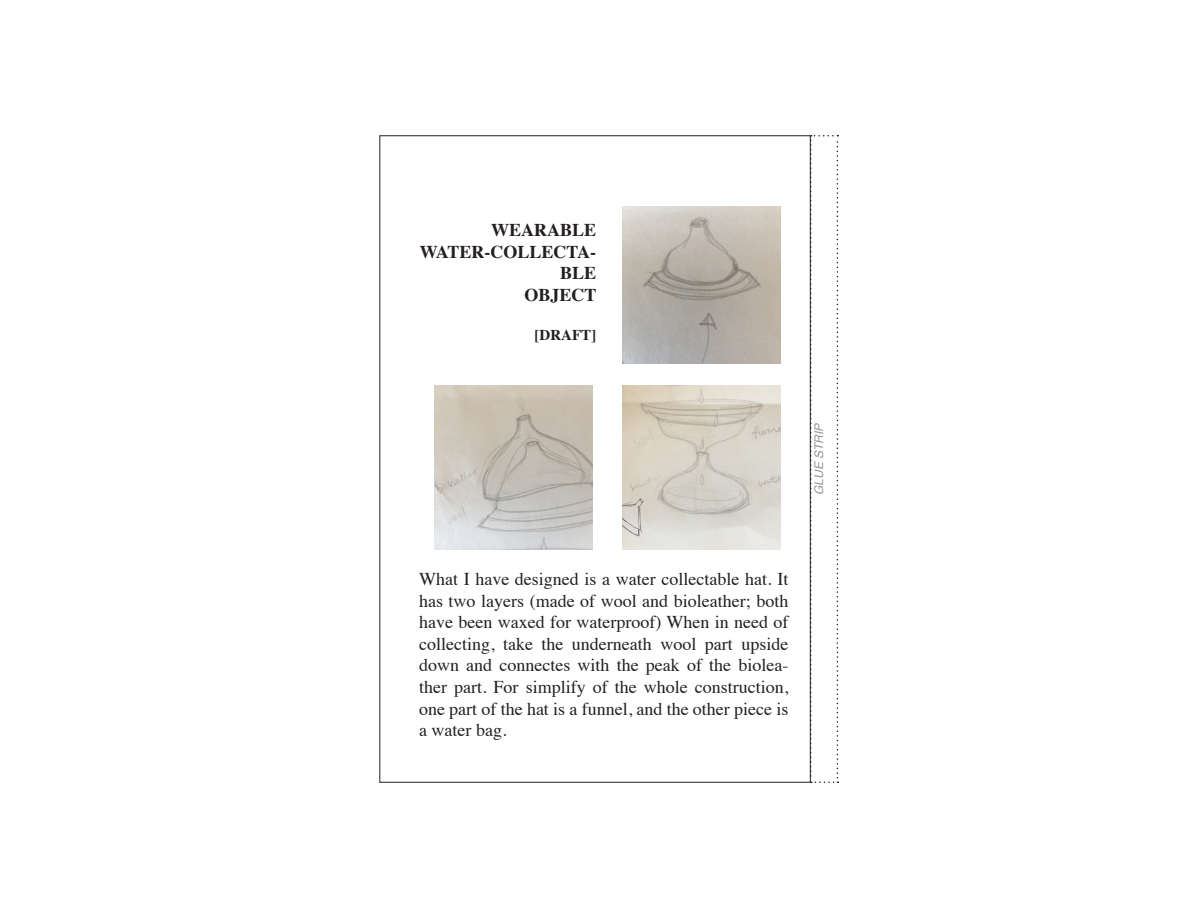
<style>
.page{position:relative;width:1188px;height:918px;background:#fff}
.page>*{position:absolute;margin:0;border:0;box-sizing:border-box;transform-origin:0 0}
.t1{font:18px/21.6px "Times";color:#231f20;text-align:justify}
.t2{font:700 18px/21.6px "Times";color:#231f20;text-align:right}
.t3{font:700 15px "Times";color:#231f20}
.t4{font:italic 12px "Helvetica";color:#939598}
</style>
<div class="page">
<svg style="left:810px;top:135px;width:28px;height:648px"></svg>
<img style="left:435px;top:386px;width:157px;height:164px">
<img style="left:623px;top:206px;width:158px;height:158px">
<img style="left:623px;top:386px;width:158px;height:164px">
<p class="t2" style="left:491px;top:217px;width:107px">WEARABLE</p>
<p class="t2" style="left:420px;top:239px;width:178px">WATER-COLLECTA-<br>BLE</p>
<p class="t2" style="left:525px;top:282px;width:74px">OBJECT</p>
<p class="t3" style="left:535px;top:321px;width:63px">[DRAFT]</p>
<p class="t4" style="left:810px;top:495px;width:74px;rotate:-90deg">GLUE STRIP</p>
<p class="t1" style="left:419px;top:567px;width:371px">What I have designed is a water collectable hat. It has two layers (made of wool and bioleather; both have been waxed for waterproof) When in need of collecting, take the underneath wool part upside down and connectes with the peak of the biolea&shy;ther part. For simplify of the whole construction, one part of the hat is a funnel, and the other piece is a water bag.</p>
</div>
